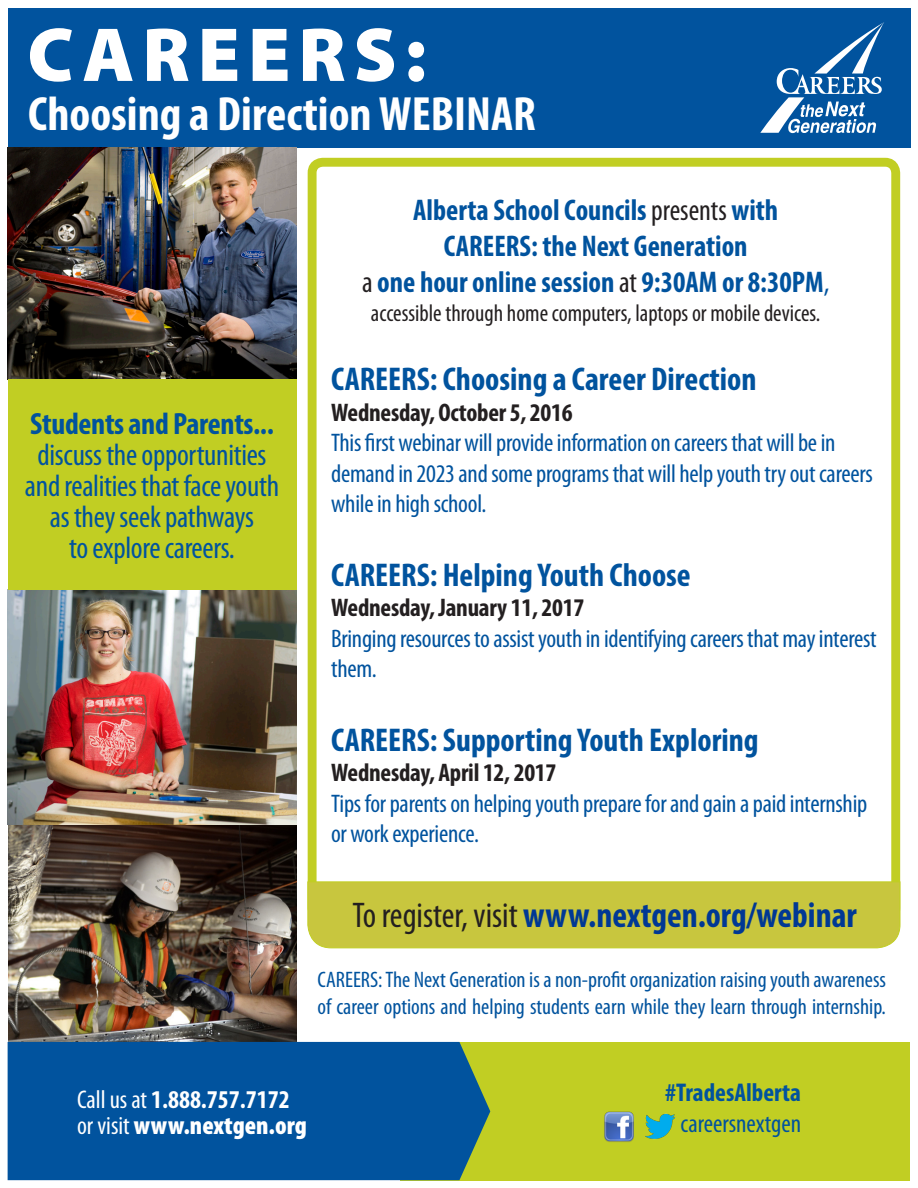
<style>
.page{position:relative;width:918px;height:1188px;background:#fff}
.page>*{position:absolute;margin:0;border:0;box-sizing:border-box;transform-origin:0 0}
.t1{font:900 77.1px "Myriad Pro";letter-spacing:.1em;color:#fff}
.t2{font:700 condensed 48.3px "Myriad Pro";color:#fff}
.t3{font:700 condensed 35.85px "Myriad Pro";color:#003894}
.t4{font:700 condensed 33px "Myriad Pro";color:#01539e}
.t5{font:condensed 30.9px/30.9px "Myriad Pro";letter-spacing:-.01em;color:#01539e;text-align:center}
.t6{font:700 condensed 30.9px "Myriad Pro";letter-spacing:-.01em;color:#01539e}
.t7{font:700 condensed 30px "Myriad Pro";color:#01539e}
.t8{font:700 condensed 25.65px "Myriad Pro";color:#fff}
.t9{font:900 condensed 25.65px "Myriad Pro";color:#fff}
.t10{font:condensed 25.65px "Myriad Pro";color:#01539e}
.t11{font:700 condensed 25.65px "Myriad Pro";color:#01539e}
.t12{font:condensed 25.5px/30.6px "Myriad Pro";letter-spacing:-.01em;color:#01539e}
.t13{font:condensed 24px "Myriad Pro";color:#231f20}
.t14{font:condensed 22.5px/27px "Myriad Pro";color:#01539e}
.s1{font-weight:400;color:#231f20}
.s2{font-weight:400}
.s3{font-weight:700;color:#231f20}
</style>
<div class="page">
<div style="left:8px;top:8px;width:903px;height:140px;background:#01539e"></div>
<div style="left:308px;top:158px;width:592px;height:765px;border:9px solid #c1ce23;border-radius:11px"></div>
<img style="left:8px;top:148px;width:288px;height:232px">
<img style="left:8px;top:590px;width:288px;height:452px">
<div style="left:8px;top:380px;width:288px;height:210px;background:#c1ce23"></div>
<div style="left:307px;top:881px;width:593px;height:67px;background:#c8c63e"></div>
<div style="left:400px;top:1042px;width:510px;height:138px;background:#c1ce23"></div>
<div style="left:8px;top:1042px;width:482px;height:138px;background:#01539e"></div>
<img style="left:645px;top:1113px;width:30px;height:27px">
<img style="left:604px;top:1111px;width:30px;height:31px">
<svg style="left:760px;top:22px;width:124px;height:111px"></svg>
<p class="t1" style="left:27px;top:11px;width:401px">CAREERS:</p>
<p class="t2" style="left:28px;top:84px;width:509px">Choosing a Direction WEBINAR</p>
<p class="t6" style="left:30px;top:405px;width:245px">Students and Parents...</p>
<p class="t5" style="left:25px;top:440px;width:256px">discuss the opportunities and realities that face youth</p>
<p class="t5" style="left:50px;top:502px;width:206px">as they seek pathways</p>
<p class="t5" style="left:69px;top:533px;width:167px">to explore careers.</p>
<p class="t7" style="left:413px;top:192px;width:367px">Alberta School Councils <span class="s1">presents</span> with</p>
<p class="t7" style="left:444px;top:228px;width:305px">CAREERS: the Next Generation</p>
<p class="t7" style="left:362px;top:264px;width:469px"><span class="s1">a</span> one hour online session <span class="s1">at</span> 9:30AM or 8:30PM<span class="s2">,</span></p>
<p class="t13" style="left:371px;top:300px;width:451px">accessible through home computers, laptops or mobile devices.</p>
<p class="t4" style="left:331px;top:358px;width:427px">CAREERS: Choosing a Career Direction</p>
<p class="t12" style="left:331px;top:397px;width:543px"><span class="s3">Wednesday, October 5, 2016<br></span>This first webinar will provide information on careers that will be in demand in 2023 and some programs that will help youth try out careers while in high school.</p>
<p class="t4" style="left:331px;top:554px;width:361px">CAREERS: Helping Youth Choose</p>
<p class="t12" style="left:331px;top:593px;width:547px"><span class="s3">Wednesday, January 11, 2017<br></span>Bringing resources to assist youth in identifying careers that may interest them.</p>
<p class="t4" style="left:331px;top:719px;width:429px">CAREERS: Supporting Youth Exploring</p>
<p class="t12" style="left:331px;top:758px;width:538px"><span class="s3">Wednesday, April 12, 2017<br></span>Tips for parents on helping youth prepare for and gain a paid internship or work experience.</p>
<p class="t3" style="left:353px;top:893px;width:506px"><span class="s1">To register, visit</span> www.nextgen.org/webinar</p>
<p class="t14" style="left:318px;top:966px;width:570px">CAREERS: The Next Generation is a non-profit organization raising youth awareness of career options and helping students earn while they learn through internship.</p>
<p class="t11" style="left:665px;top:1077px;width:138px">#TradesAlberta</p>
<p class="t8" style="left:77px;top:1083px;width:214px"><span class="s2">Call us at</span> 1.888.757.7172</p>
<p class="t9" style="left:77px;top:1111px;width:231px"><span class="s2">or visit</span> www.nextgen.org</p>
<p class="t10" style="left:681px;top:1109px;width:122px">careersnextgen</p>
</div>
